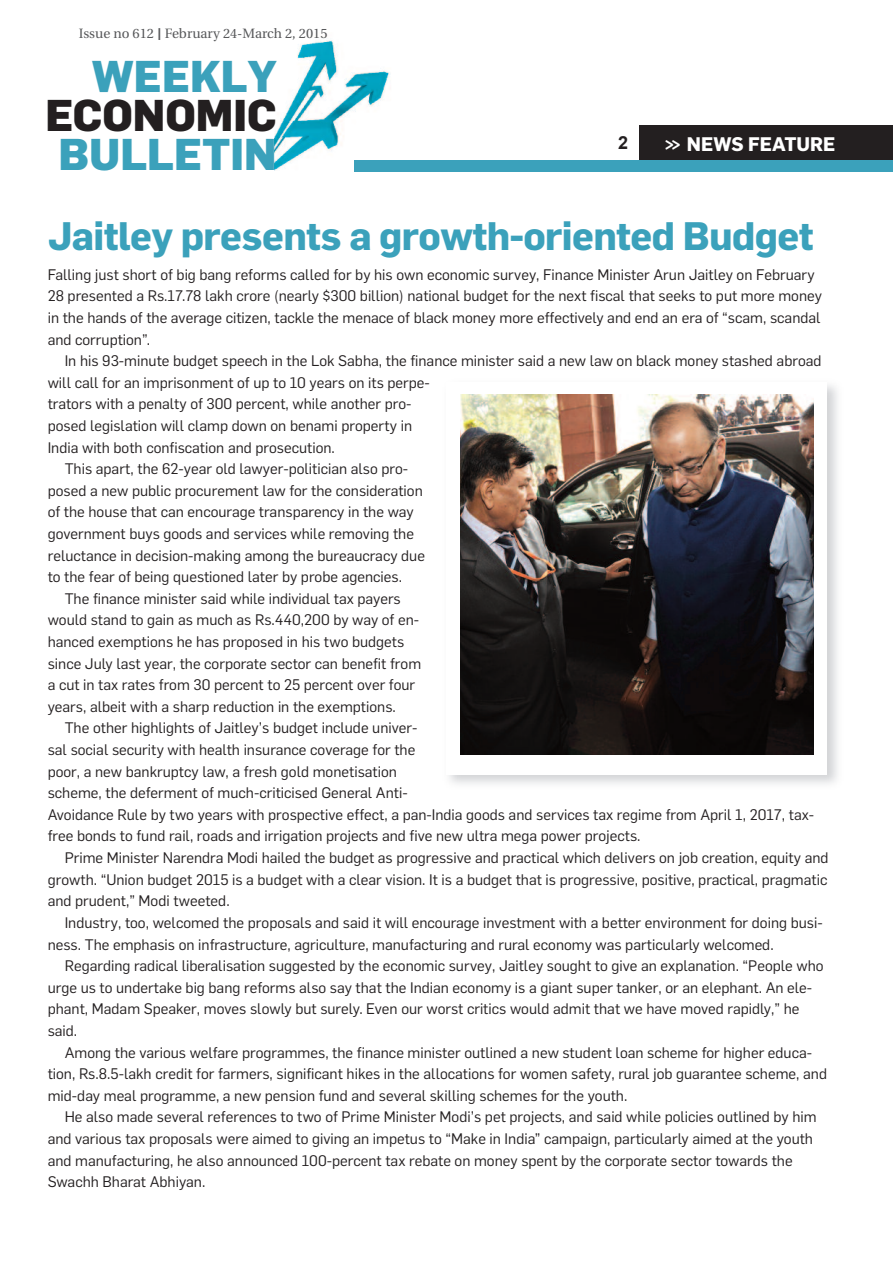
<style>
.page{position:relative;width:893px;height:1263px;background:#fff}
.page>*{position:absolute;margin:0;border:0;box-sizing:border-box;transform-origin:0 0}
.t1{font:800 43.65px "Flama";color:#3ba1bb}
.t2{font:800 43.65px "Flama";color:#231f20}
.t3{font:700 39px "Flama";letter-spacing:-.015em;color:#3ba1bb}
.t4{font:700 19.35px "Flama";color:#fff;scale:.8 1}
.t5{font:700 18px "Arial";color:#231f20}
.t6{font:15px/21.6px "Flama";color:#231f20}
.t7{font:13.5px "Utopia";color:#57585a}
.s1{font-family:"Arial";font-size:16.5px}
</style>
<div class="page">
<div style="left:639px;top:125px;width:254px;height:41px;background:#231f20"></div>
<img style="left:274px;top:40px;width:116px;height:130px">
<div style="left:354px;top:160px;width:539px;height:11px;background:#3ba1bb"></div>
<img style="left:460px;top:394px;width:353px;height:360px">
<p class="t7" style="left:79px;top:28px;width:250px">Issue no 612 <span class="s1">I</span> February 24-March 2, 2015</p>
<h1 class="t1" style="left:92px;top:61px;width:186px">WEEKLY</h1>
<h1 class="t2" style="left:46px;top:100px;width:233px">ECONOMIC</h1>
<h1 class="t1" style="left:59px;top:139px;width:220px">BULLETIN</h1>
<p class="t5" style="left:618px;top:133px;width:12px">2</p>
<p class="t4" style="left:665px;top:137px;width:215px">&gt;&gt; NEWS FEATURE</p>
<h2 class="t3" style="left:48px;top:222px;width:768px">Jaitley presents a growth-oriented Budget</h2>
<p class="t6" style="left:48px;top:265px;width:776px">Falling just short of big bang reforms called for by his own economic survey, Finance Minister Arun Jaitley on February 28 presented a Rs.17.78 lakh crore (nearly $300 billion) national budget for the next fiscal that seeks to put more money in the hands of the average citizen, tackle the menace of black money more effectively and end an era of “scam, scandal and corruption”.</p>
<p class="t6" style="left:65px;top:351px;width:758px">In his 93-minute budget speech in the Lok Sabha, the finance minister said a new law on black money stashed abroad</p>
<p class="t6" style="left:48px;top:373px;width:384px">will call for an imprisonment of up to 10 years on its perpe-</p>
<p class="t6" style="left:48px;top:394px;width:365px">trators with a penalty of 300 percent, while another pro-</p>
<p class="t6" style="left:48px;top:416px;width:366px">posed legislation will clamp down on benami property in</p>
<p class="t6" style="left:48px;top:438px;width:289px">India with both confiscation and prosecution.</p>
<p class="t6" style="left:65px;top:459px;width:345px">This apart, the 62-year old lawyer-politician also pro-</p>
<p class="t6" style="left:48px;top:481px;width:377px">posed a new public procurement law for the consideration</p>
<p class="t6" style="left:48px;top:502px;width:367px">of the house that can encourage transparency in the way</p>
<p class="t6" style="left:48px;top:524px;width:368px">government buys goods and services while removing the</p>
<p class="t6" style="left:48px;top:546px;width:379px">reluctance in decision-making among the bureaucracy due</p>
<p class="t6" style="left:48px;top:567px;width:356px">to the fear of being questioned later by probe agencies.</p>
<p class="t6" style="left:65px;top:589px;width:338px">The finance minister said while individual tax payers</p>
<p class="t6" style="left:48px;top:610px;width:373px">would stand to gain as much as Rs.440,200 by way of en-</p>
<p class="t6" style="left:48px;top:632px;width:358px">hanced exemptions he has proposed in his two budgets</p>
<p class="t6" style="left:48px;top:654px;width:375px">since July last year, the corporate sector can benefit from</p>
<p class="t6" style="left:48px;top:675px;width:369px">a cut in tax rates from 30 percent to 25 percent over four</p>
<p class="t6" style="left:48px;top:697px;width:350px">years, albeit with a sharp reduction in the exemptions.</p>
<p class="t6" style="left:65px;top:718px;width:354px">The other highlights of Jaitley’s budget include univer-</p>
<p class="t6" style="left:48px;top:740px;width:369px">sal social security with health insurance coverage for the</p>
<p class="t6" style="left:48px;top:762px;width:351px">poor, a new bankruptcy law, a fresh gold monetisation</p>
<p class="t6" style="left:48px;top:783px;width:361px">scheme, the deferment of much-criticised General Anti-</p>
<p class="t6" style="left:48px;top:805px;width:768px">Avoidance Rule by two years with prospective effect, a pan-India goods and services tax regime from April 1, 2017, tax-</p>
<p class="t6" style="left:48px;top:826px;width:594px">free bonds to fund rail, roads and irrigation projects and five new ultra mega power projects.</p>
<p class="t6" style="left:65px;top:848px;width:765px">Prime Minister Narendra Modi hailed the budget as progressive and practical which delivers on job creation, equity and</p>
<p class="t6" style="left:48px;top:870px;width:781px">growth. “Union budget 2015 is a budget with a clear vision. It is a budget that is progressive, positive, practical, pragmatic</p>
<p class="t6" style="left:48px;top:891px;width:183px">and prudent,” Modi tweeted.</p>
<p class="t6" style="left:65px;top:913px;width:759px">Industry, too, welcomed the proposals and said it will encourage investment with a better environment for doing busi-</p>
<p class="t6" style="left:48px;top:934px;width:727px">ness. The emphasis on infrastructure, agriculture, manufacturing and rural economy was particularly welcomed.</p>
<p class="t6" style="left:65px;top:956px;width:760px">Regarding radical liberalisation suggested by the economic survey, Jaitley sought to give an explanation. “People who</p>
<p class="t6" style="left:48px;top:978px;width:766px">urge us to undertake big bang reforms also say that the Indian economy is a giant super tanker, or an elephant. An ele-</p>
<p class="t6" style="left:48px;top:999px;width:753px">phant, Madam Speaker, moves slowly but surely. Even our worst critics would admit that we have moved rapidly,” he</p>
<p class="t6" style="left:48px;top:1021px;width:31px">said.</p>
<p class="t6" style="left:65px;top:1042px;width:749px">Among the various welfare programmes, the finance minister outlined a new student loan scheme for higher educa-</p>
<p class="t6" style="left:48px;top:1064px;width:781px">tion, Rs.8.5-lakh credit for farmers, significant hikes in the allocations for women safety, rural job guarantee scheme, and</p>
<p class="t6" style="left:48px;top:1086px;width:581px">mid-day meal programme, a new pension fund and several skilling schemes for the youth.</p>
<p class="t6" style="left:65px;top:1107px;width:753px">He also made several references to two of Prime Minister Modi’s pet projects, and said while policies outlined by him</p>
<p class="t6" style="left:48px;top:1129px;width:767px">and various tax proposals were aimed to giving an impetus to “Make in India” campaign, particularly aimed at the youth</p>
<p class="t6" style="left:48px;top:1150px;width:746px">and manufacturing, he also announced 100-percent tax rebate on money spent by the corporate sector towards the</p>
<p class="t6" style="left:48px;top:1172px;width:159px">Swachh Bharat Abhiyan.</p>
</div>
